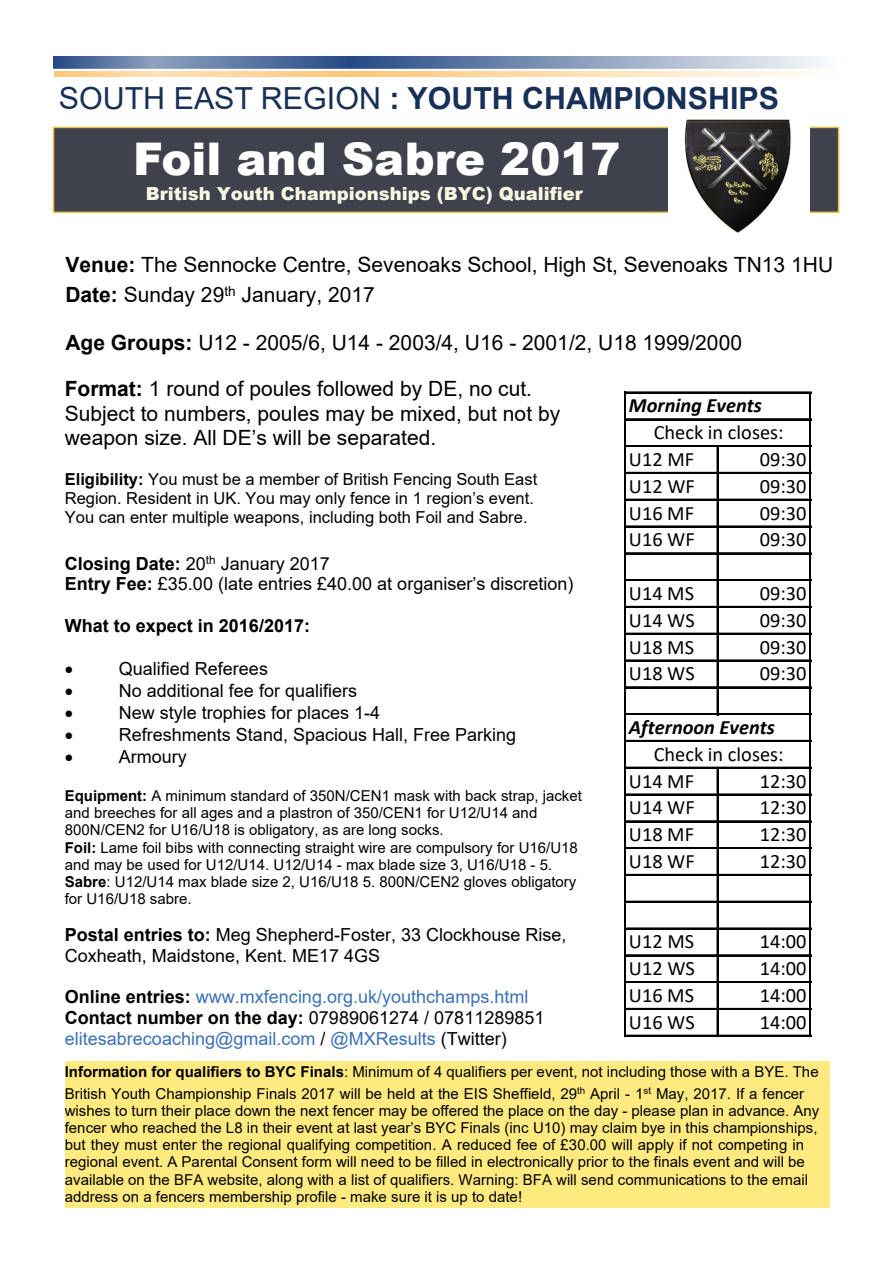
<style>
.page{position:relative;width:893px;height:1263px;background:#fff}
.page>*{position:absolute;margin:0;border:0;box-sizing:border-box;transform-origin:0 0}
.t1{font:900 45px "Arial";color:#fff}
.t2{font:700 30.45px "Arial";color:#173057}
.t3{font:21px/24.2px "Arial";color:#000}
.t4{font:20.4px "Calibri";color:#000}
.t5{font:italic 700 20.4px "Calibri";color:#000}
.t6{font:18px/20.7px "Arial";color:#000}
.t7{font:18px/20.7px "Arial";color:#3a71b6}
.t8{font:900 18px "Arial";color:#f8f8e4}
.t9{font:700 18px "Arial";color:#000}
.t10{font:18px "Symbol";color:#000}
.t11{font:16.5px/18.9px "Arial";color:#000}
.t12{font:15px/17.2px "Arial";color:#000}
.s1{font-weight:400}
.s2{font-weight:700}
.s3{font-weight:700;color:#000}
.s4{color:#000}
</style>
<div class="page">
<img style="left:54px;top:56px;width:767px;height:12px">
<div style="left:53px;top:127px;width:786px;height:86px;background:#3f424c;border:2px solid #e6c243"></div>
<img style="left:669px;top:119px;width:140px;height:114px">
<div style="left:65px;top:1062px;width:764px;height:146px;background:#ffea80"></div>
<hr style="left:717px;top:447px;width:2px;height:268px;background:#000">
<hr style="left:624px;top:392px;width:2px;height:645px;background:#000">
<hr style="left:809px;top:394px;width:2px;height:643px;background:#000">
<hr style="left:717px;top:769px;width:2px;height:268px;background:#000">
<hr style="left:626px;top:392px;width:185px;height:2px;background:#000">
<hr style="left:626px;top:418px;width:185px;height:1px;background:#000">
<hr style="left:626px;top:419px;width:185px;height:1px;background:#000">
<hr style="left:626px;top:445px;width:185px;height:2px;background:#000">
<hr style="left:626px;top:472px;width:185px;height:2px;background:#000">
<hr style="left:626px;top:499px;width:185px;height:2px;background:#000">
<hr style="left:626px;top:526px;width:185px;height:2px;background:#000">
<hr style="left:626px;top:552px;width:185px;height:1px;background:#000">
<hr style="left:626px;top:553px;width:185px;height:1px;background:#000">
<hr style="left:626px;top:579px;width:185px;height:2px;background:#000">
<hr style="left:626px;top:606px;width:185px;height:2px;background:#000">
<hr style="left:626px;top:633px;width:185px;height:2px;background:#000">
<hr style="left:626px;top:660px;width:185px;height:2px;background:#000">
<hr style="left:626px;top:686px;width:185px;height:1px;background:#000">
<hr style="left:626px;top:687px;width:185px;height:1px;background:#000">
<hr style="left:626px;top:713px;width:185px;height:2px;background:#000">
<hr style="left:626px;top:740px;width:185px;height:2px;background:#000">
<hr style="left:626px;top:767px;width:185px;height:2px;background:#000">
<hr style="left:626px;top:794px;width:185px;height:2px;background:#000">
<hr style="left:626px;top:820px;width:185px;height:1px;background:#000">
<hr style="left:626px;top:821px;width:185px;height:1px;background:#000">
<hr style="left:626px;top:847px;width:185px;height:2px;background:#000">
<hr style="left:626px;top:874px;width:185px;height:2px;background:#000">
<hr style="left:626px;top:901px;width:185px;height:2px;background:#000">
<hr style="left:626px;top:928px;width:185px;height:2px;background:#000">
<hr style="left:626px;top:954px;width:185px;height:1px;background:#000">
<hr style="left:626px;top:955px;width:185px;height:1px;background:#000">
<hr style="left:626px;top:981px;width:185px;height:2px;background:#000">
<hr style="left:626px;top:1008px;width:185px;height:2px;background:#000">
<hr style="left:626px;top:1035px;width:185px;height:2px;background:#000">
<h2 class="t2" style="left:59px;top:87px;width:722px"><span class="s1">SOUTH EAST REGION</span> : YOUTH CHAMPIONSHIPS</h2>
<h1 class="t1" style="left:133px;top:143px;width:489px">Foil and Sabre 2017</h1>
<p class="t8" style="left:146px;top:187px;width:438px">British Youth Championships (BYC) Qualifier</p>
<h3 class="t3" style="left:65px;top:251px;width:769px;line-height:30.6px"><span class="s2">Venue:</span> The Sennocke Centre, Sevenoaks School, High St, Sevenoaks TN13 1HU<br><span class="s2">Date:</span> Sunday 29<sup>th</sup> January, 2017</h3>
<h3 class="t3" style="left:65px;top:333px;width:678px"><span class="s2">Age Groups:</span> U12 - 2005/6, U14 - 2003/4, U16 - 2001/2, U18 1999/2000</h3>
<h3 class="t3" style="left:65px;top:379px;width:497px"><span class="s2">Format:</span> 1 round of poules followed by DE, no cut.<br>Subject to numbers, poules may be mixed, but not by weapon size. All DE’s will be separated.</h3>
<p class="t11" style="left:65px;top:472px;width:474px"><span class="s2">Eligibility:</span> You must be a member of British Fencing South East<br>Region. Resident in UK. You may only fence in 1 region’s event.<br>You can enter multiple weapons, including both Foil and Sabre.</p>
<p class="t6" style="left:65px;top:555px;width:510px"><span class="s2">Closing Date:</span> 20<sup>th</sup> January 2017<br><span class="s2">Entry Fee:</span> £35.00 (late entries £40.00 at organiser’s discretion)</p>
<p class="t9" style="left:65px;top:618px;width:247px">What to expect in 2016/2017:</p>
<p class="t10" style="left:65px;top:662px;width:10px">•</p>
<p class="t6" style="left:119px;top:660px;width:151px">Qualified Referees</p>
<p class="t10" style="left:65px;top:684px;width:10px">•</p>
<p class="t6" style="left:119px;top:682px;width:240px">No additional fee for qualifiers</p>
<p class="t10" style="left:65px;top:706px;width:10px">•</p>
<p class="t6" style="left:119px;top:704px;width:263px">New style trophies for places 1-4</p>
<p class="t10" style="left:65px;top:728px;width:10px">•</p>
<p class="t6" style="left:119px;top:726px;width:399px">Refreshments Stand, Spacious Hall, Free Parking</p>
<p class="t10" style="left:65px;top:750px;width:10px">•</p>
<p class="t6" style="left:119px;top:748px;width:70px">Armoury</p>
<p class="t12" style="left:65px;top:788px;width:519px"><span class="s2">Equipment:</span> A minimum standard of 350N/CEN1 mask with back strap, jacket and breeches for all ages and a plastron of 350/CEN1 for U12/U14 and 800N/CEN2 for U16/U18 is obligatory, as are long socks.<br><span class="s2">Foil:</span> Lame foil bibs with connecting straight wire are compulsory for U16/U18 and may be used for U12/U14. U12/U14 - max blade size 3, U16/U18 - 5.<br><span class="s2">Sabre</span>: U12/U14 max blade size 2, U16/U18 5. 800N/CEN2 gloves obligatory for U16/U18 sabre.</p>
<p class="t6" style="left:65px;top:926px;width:503px"><span class="s2">Postal entries to:</span> Meg Shepherd-Foster, 33 Clockhouse Rise,<br>Coxheath, Maidstone, Kent. ME17 4GS</p>
<p class="t7" style="left:65px;top:988px;width:481px"><span class="s3">Online entries:</span> www.mxfencing.org.uk/youthchamps.html<br><span class="s3">Contact number on the day:</span> <span class="s4">07989061274 / 07811289851 </span>elitesabrecoaching@gmail.com <span class="s4">/</span> @MXResults <span class="s4">(Twitter)</span></p>
<p class="t12" style="left:65px;top:1062px;width:755px;line-height:21.9px"><span class="s2">Information for qualifiers to BYC Finals</span>: Minimum of 4 qualifiers per event, not including those with a BYE. The<br>British Youth Championship Finals 2017 will be held at the EIS Sheffield, 29<sup>th</sup> April - 1<sup>st</sup> May, 2017. If a fencer</p>
<p class="t12" style="left:65px;top:1103px;width:756px">wishes to turn their place down the next fencer may be offered the place on the day - please plan in advance. Any fencer who reached the L8 in their event at last year’s BYC Finals (inc U10) may claim bye in this championships, but they must enter the regional qualifying competition. A reduced fee of £30.00 will apply if not competing in regional event. A Parental Consent form will need to be filled in electronically prior to the finals event and will be available on the BFA website, along with a list of qualifiers. Warning: BFA will send communications to the email address on a fencers membership profile - make sure it is up to date!</p>
<h3 class="t5" style="left:629px;top:397px;width:135px">Morning Events</h3>
<h3 class="t4" style="left:629px;top:451px;width:67px">U12 MF</h3>
<h3 class="t4" style="left:760px;top:451px;width:48px">09:30</h3>
<h3 class="t4" style="left:629px;top:477px;width:67px">U12 WF</h3>
<h3 class="t4" style="left:760px;top:477px;width:48px">09:30</h3>
<h3 class="t4" style="left:629px;top:504px;width:67px">U16 MF</h3>
<h3 class="t4" style="left:760px;top:504px;width:48px">09:30</h3>
<h3 class="t4" style="left:629px;top:531px;width:67px">U16 WF</h3>
<h3 class="t4" style="left:760px;top:531px;width:48px">09:30</h3>
<h3 class="t4" style="left:654px;top:424px;width:131px">Check in closes:</h3>
<h3 class="t4" style="left:629px;top:585px;width:67px">U14 MS</h3>
<h3 class="t4" style="left:760px;top:585px;width:48px">09:30</h3>
<h3 class="t4" style="left:629px;top:611px;width:67px">U14 WS</h3>
<h3 class="t4" style="left:760px;top:611px;width:48px">09:30</h3>
<h3 class="t4" style="left:629px;top:638px;width:67px">U18 MS</h3>
<h3 class="t4" style="left:760px;top:638px;width:48px">09:30</h3>
<h3 class="t4" style="left:629px;top:665px;width:67px">U18 WS</h3>
<h3 class="t4" style="left:760px;top:665px;width:48px">09:30</h3>
<h3 class="t5" style="left:629px;top:719px;width:148px">Afternoon Events</h3>
<h3 class="t4" style="left:629px;top:772px;width:67px">U14 MF</h3>
<h3 class="t4" style="left:760px;top:772px;width:48px">12:30</h3>
<h3 class="t4" style="left:629px;top:799px;width:67px">U14 WF</h3>
<h3 class="t4" style="left:760px;top:799px;width:48px">12:30</h3>
<h3 class="t4" style="left:629px;top:826px;width:67px">U18 MF</h3>
<h3 class="t4" style="left:760px;top:826px;width:48px">12:30</h3>
<h3 class="t4" style="left:629px;top:853px;width:67px">U18 WF</h3>
<h3 class="t4" style="left:760px;top:853px;width:48px">12:30</h3>
<h3 class="t4" style="left:654px;top:745px;width:131px">Check in closes:</h3>
<h3 class="t4" style="left:629px;top:933px;width:67px">U12 MS</h3>
<h3 class="t4" style="left:760px;top:933px;width:48px">14:00</h3>
<h3 class="t4" style="left:629px;top:960px;width:67px">U12 WS</h3>
<h3 class="t4" style="left:760px;top:960px;width:48px">14:00</h3>
<h3 class="t4" style="left:629px;top:987px;width:67px">U16 MS</h3>
<h3 class="t4" style="left:760px;top:987px;width:48px">14:00</h3>
<h3 class="t4" style="left:629px;top:1013px;width:67px">U16 WS</h3>
<h3 class="t4" style="left:760px;top:1013px;width:48px">14:00</h3>
</div>
